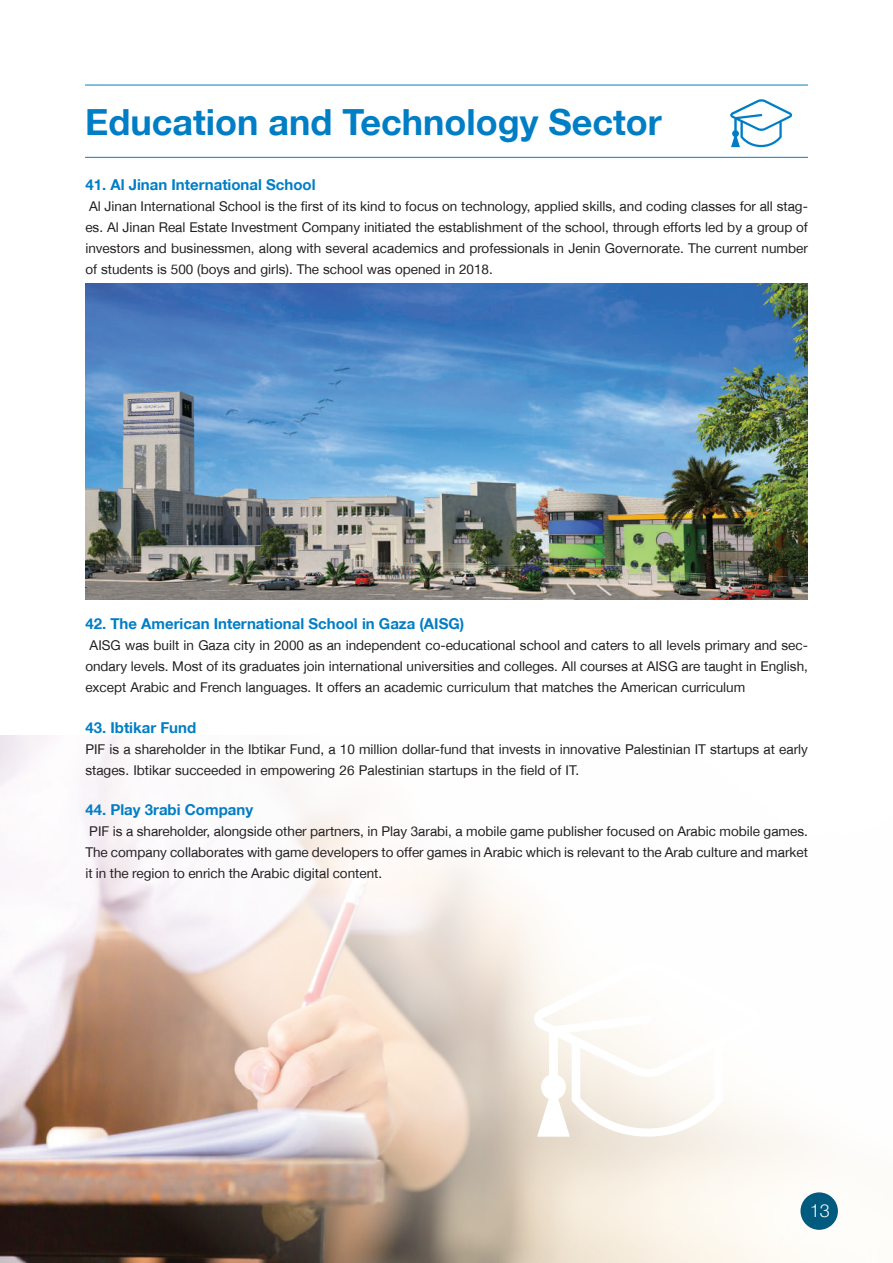
<style>
.page{position:relative;width:893px;height:1263px;background:#fff}
.page>*{position:absolute;margin:0;border:0;box-sizing:border-box;transform-origin:0 0}
.t1{font:700 36px "Helvetica Neue LT Arabic";color:#007ec5}
.t2{font:300 18px "Helvetica Neue LT Arabic";color:#fff}
.t3{font:700 15px "Helvetica Neue LT Arabic";color:#007ec5}
.t4{font:13.5px/21px "Helvetica Neue LT Arabic";color:#231f20;text-align:justify}
</style>
<div class="page">
<hr style="left:85px;top:85px;width:723px;height:1px;background:#007ec5">
<hr style="left:85px;top:157px;width:723px;height:1px;background:#007ec5">
<img style="left:85px;top:283px;width:723px;height:316px">
<img style="left:0;top:736px;width:838px;height:527px">
<svg style="left:730px;top:99px;width:62px;height:48px"></svg>
<svg style="left:534px;top:960px;width:227px;height:177px"></svg>
<div style="left:800px;top:1192px;width:38px;height:38px;background:#005b7f;border-radius:50%"></div>
<h1 class="t1" style="left:85px;top:101px;width:578px">Education and Technology Sector</h1>
<p class="t3" style="left:85px;top:176px;width:232px">41. Al Jinan International School</p>
<p class="t4" style="left:85px;top:195px;width:724px">Al Jinan International School is the first of its kind to focus on technology, applied skills, and coding classes for all stag&shy;es. Al Jinan Real Estate Investment Company initiated the establishment of the school, through efforts led by a group of investors and businessmen, along with several academics and professionals in Jenin Governorate. The current number of students is 500 (boys and girls). The school was opened in 2018.</p>
<p class="t3" style="left:85px;top:615px;width:380px">42. The American International School in Gaza (AISG)</p>
<p class="t4" style="left:85px;top:635px;width:724px;text-indent:4px">AISG was built in Gaza city in 2000 as an independent co-educational school and caters to all levels primary and sec&shy;ondary levels. Most of its graduates join international universities and colleges. All courses at AISG are taught in English, except Arabic and French languages. It offers an academic curriculum that matches the American curriculum</p>
<p class="t3" style="left:85px;top:719px;width:112px">43. Ibtikar Fund</p>
<p class="t4" style="left:85px;top:738px;width:724px">PIF is a shareholder in the Ibtikar Fund, a 10 million dollar-fund that invests in innovative Palestinian IT startups at early stages. Ibtikar succeeded in empowering 26 Palestinian startups in the field of IT.</p>
<p class="t3" style="left:85px;top:801px;width:169px">44. Play 3rabi Company</p>
<p class="t4" style="left:85px;top:821px;width:724px">PIF is a shareholder, alongside other partners, in Play 3arabi, a mobile game publisher focused on Arabic mobile games.<br>The company collaborates with game developers to offer games in Arabic which is relevant to the Arab culture and market it in the region to enrich the Arabic digital content.</p>
<h2 class="t2" style="left:810px;top:1200px;width:22px">13</h2>
</div>
